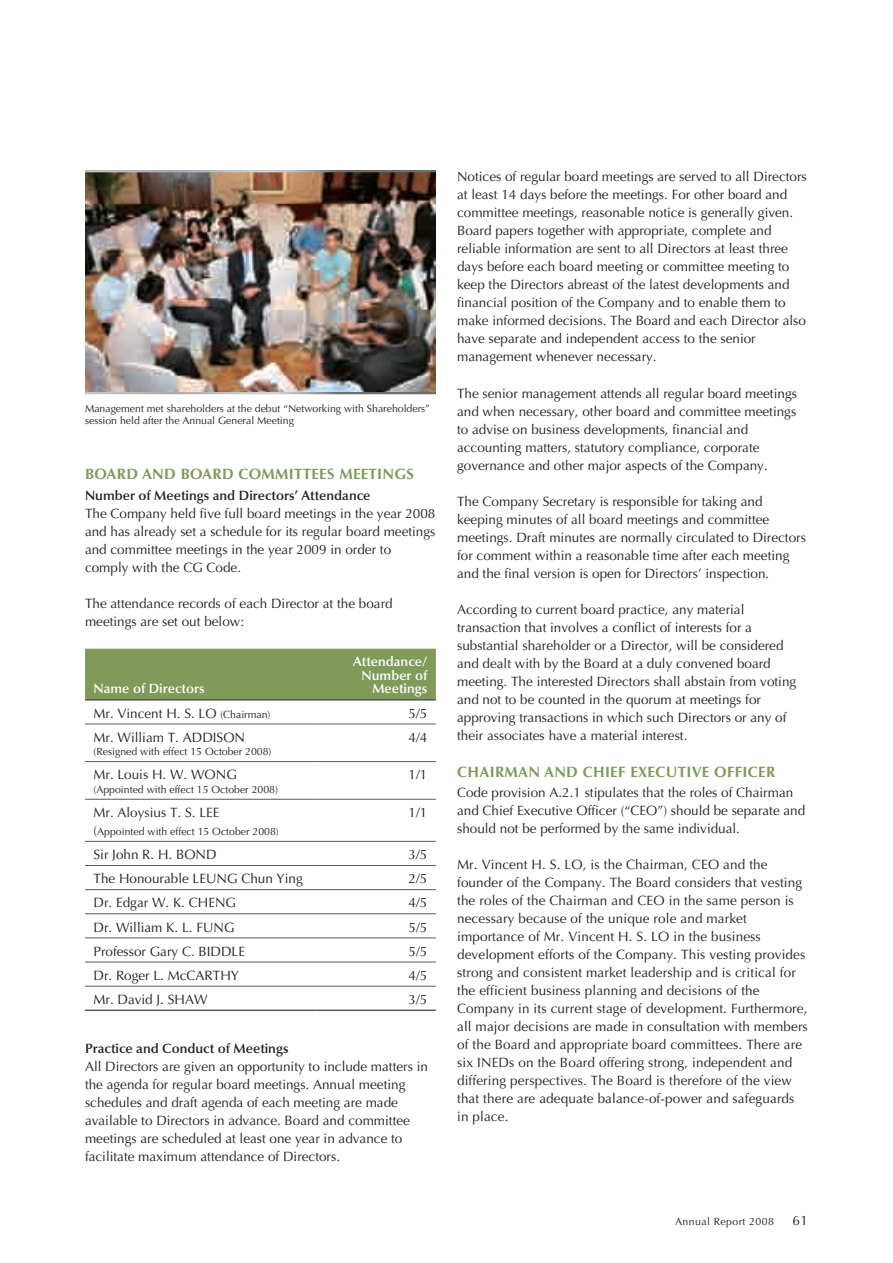
<style>
.page{position:relative;width:893px;height:1263px;background:#fff}
.page>*{position:absolute;margin:0;border:0;box-sizing:border-box;transform-origin:0 0}
.t1{font:700 15px "Optima";letter-spacing:.02em;color:#809a5a}
.t2{font:13.5px/18px "Optima";color:#231f20}
.t3{font:600 13.5px "Optima";color:#231f20}
.t4{font:600 13.5px/13.5px "Optima";color:#fff;text-align:right}
.t5{font:10.5px/12px "Optima";color:#231f20}
.t6{font:10.5px "Optima";letter-spacing:.04em;color:#231f20}
.s1{font-size:10.5px}
.s2{font-size:13.5px}
</style>
<div class="page">
<img style="left:85px;top:172px;width:351px;height:220px">
<div style="left:85px;top:649px;width:351px;height:50px;background:#809a5a"></div>
<hr style="left:85px;top:699px;width:232px;height:1px;background:#57585a">
<hr style="left:317px;top:699px;width:119px;height:1px;background:#57585a">
<hr style="left:85px;top:1009px;width:232px;height:2px;background:#57585a">
<hr style="left:317px;top:1009px;width:119px;height:2px;background:#57585a">
<hr style="left:85px;top:724px;width:232px;height:1px;background:#57585a">
<hr style="left:317px;top:724px;width:119px;height:1px;background:#57585a">
<hr style="left:85px;top:761px;width:232px;height:1px;background:#57585a">
<hr style="left:317px;top:761px;width:119px;height:1px;background:#57585a">
<hr style="left:85px;top:799px;width:232px;height:1px;background:#57585a">
<hr style="left:317px;top:799px;width:119px;height:1px;background:#57585a">
<hr style="left:85px;top:841px;width:232px;height:1px;background:#57585a">
<hr style="left:317px;top:841px;width:119px;height:1px;background:#57585a">
<hr style="left:85px;top:865px;width:232px;height:1px;background:#57585a">
<hr style="left:317px;top:865px;width:119px;height:1px;background:#57585a">
<hr style="left:85px;top:889px;width:232px;height:1px;background:#57585a">
<hr style="left:317px;top:889px;width:119px;height:1px;background:#57585a">
<hr style="left:85px;top:913px;width:232px;height:1px;background:#57585a">
<hr style="left:317px;top:913px;width:119px;height:1px;background:#57585a">
<hr style="left:85px;top:937px;width:232px;height:1px;background:#57585a">
<hr style="left:317px;top:937px;width:119px;height:1px;background:#57585a">
<hr style="left:85px;top:962px;width:232px;height:1px;background:#57585a">
<hr style="left:317px;top:962px;width:119px;height:1px;background:#57585a">
<hr style="left:85px;top:986px;width:232px;height:1px;background:#57585a">
<hr style="left:317px;top:986px;width:119px;height:1px;background:#57585a">
<p class="t5" style="left:85px;top:402px;width:346px">Management met shareholders at the debut “Networking with Shareholders” session held after the Annual General Meeting</p>
<p class="t1" style="left:85px;top:465px;width:330px">BOARDAND BOARD COMMITTEES MEETI NGS</p>
<p class="t3" style="left:85px;top:488px;width:287px">Number of Meetings and Directors’ Attendance</p>
<p class="t2" style="left:85px;top:505px;width:352px">The Company held five full board meetings in the year 2008 and has already set a schedule for its regular board meetings and committee meetings in the year 2009 in order to comply with the CG Code.</p>
<p class="t2" style="left:85px;top:595px;width:309px">The attendance records of each Director at the board meetings are set out below:</p>
<p class="t4" style="left:94px;top:682px;width:112px">Name of Directors</p>
<p class="t4" style="left:353px;top:655px;width:76px">Attendance/<br>Number of<br>Meetings</p>
<p class="t2" style="left:94px;top:704px;width:178px">Mr. Vincent H. S. LO <span class="s1">(Chairman)</span></p>
<p class="t2" style="left:409px;top:704px;width:20px">5/5</p>
<p class="t2" style="left:94px;top:728px;width:153px">Mr. William T. ADDISON</p>
<p class="t5" style="left:94px;top:746px;width:179px">(Resigned with effect 15 October 2008)</p>
<p class="t2" style="left:409px;top:728px;width:20px">4/4</p>
<p class="t2" style="left:94px;top:766px;width:145px">Mr. Louis H. W. WONG</p>
<p class="t5" style="left:94px;top:783px;width:186px">(Appointed with effect 15 October 2008)</p>
<p class="t2" style="left:94px;top:804px;width:128px">Mr. Aloysius T. S. LEE</p>
<p class="t5" style="left:94px;top:825px;width:187px"><span class="s2">(</span>Appointed with effect 15 October 2008)</p>
<p class="t2" style="left:409px;top:766px;width:20px">1/1</p>
<p class="t2" style="left:409px;top:804px;width:20px">1/1</p>
<p class="t2" style="left:94px;top:846px;width:125px">Sir John R. H. BOND</p>
<p class="t2" style="left:409px;top:846px;width:20px">3/5</p>
<p class="t2" style="left:94px;top:870px;width:211px">The Honourable LEUNG Chun Ying</p>
<p class="t2" style="left:409px;top:870px;width:20px">2/5</p>
<p class="t2" style="left:94px;top:894px;width:144px">Dr. Edgar W. K. CHENG</p>
<p class="t2" style="left:409px;top:894px;width:20px">4/5</p>
<p class="t2" style="left:94px;top:918px;width:143px">Dr. William K. L. FUNG</p>
<p class="t2" style="left:409px;top:918px;width:20px">5/5</p>
<p class="t2" style="left:94px;top:942px;width:153px">Professor Gary C. BIDDLE</p>
<p class="t2" style="left:409px;top:942px;width:20px">5/5</p>
<p class="t2" style="left:94px;top:966px;width:146px">Dr. Roger L. McCARTHY</p>
<p class="t2" style="left:409px;top:966px;width:20px">4/5</p>
<p class="t2" style="left:94px;top:990px;width:116px">Mr. David J. SHAW</p>
<p class="t2" style="left:409px;top:990px;width:20px">3/5</p>
<p class="t3" style="left:85px;top:1040px;width:205px">Practice and Conduct of Meetings</p>
<p class="t2" style="left:85px;top:1057px;width:344px">All Directors are given an opportunity to include matters in the agenda for regular board meetings. Annual meeting schedules and draft agenda of each meeting are made available to Directors in advance. Board and committee meetings are scheduled at least one year in advance to facilitate maximum attendance of Directors.</p>
<p class="t2" style="left:457px;top:168px;width:351px">Notices of regular board meetings are served to all Directors at least 14 days before the meetings. For other board and committee meetings, reasonable notice is generally given.<br>Board papers together with appropriate, complete and reliable information are sent to all Directors at least three days before each board meeting or committee meeting to keep the Directors abreast of the latest developments and financial position of the Company and to enable them to make informed decisions. The Board and each Director also have separate and independent access to the senior management whenever necessary.</p>
<p class="t2" style="left:457px;top:384px;width:341px">The senior management attends all regular board meetings and when necessary, other board and committee meetings to advise on business developments, financial and accounting matters, statutory compliance, corporate governance and other major aspects of the Company.</p>
<p class="t2" style="left:457px;top:492px;width:350px">The Company Secretary is responsible for taking and keeping minutes of all board meetings and committee meetings. Draft minutes are normally circulated to Directors for comment within a reasonable time after each meeting and the final version is open for Directors’ inspection.</p>
<p class="t2" style="left:457px;top:600px;width:341px">According to current board practice, any material transaction that involves a conflict of interests for a substantial shareholder or a Director, will be considered and dealt with by the Board at a duly convened board meeting. The interested Directors shall abstain from voting and not to be counted in the quorum at meetings for approving transactions in which such Directors or any of their associates have a material interest.</p>
<p class="t1" style="left:457px;top:763px;width:20px">CHAI</p>
<p class="t1" style="left:495px;top:763px;width:224px">RMAN AND CHI EFEXECUTIVE OFFIC</p>
<p class="t1" style="left:758px;top:763px;width:18px">ER</p>
<p class="t2" style="left:457px;top:784px;width:350px">Code provision A.2.1 stipulates that the roles of Chairman and Chief Executive Officer (“CEO”) should be separate and should not be performed by the same individual.</p>
<p class="t2" style="left:457px;top:856px;width:352px">Mr. Vincent H. S. LO, is the Chairman, CEO and the founder of the Company. The Board considers that vesting the roles of the Chairman and CEO in the same person is necessary because of the unique role and market importance of Mr. Vincent H. S. LO in the business development efforts of the Company. This vesting provides strong and consistent market leadership and is critical for the efficient business planning and decisions of the Company in its current stage of development. Furthermore, all major decisions are made in consultation with members of the Board and appropriate board committees. There are six INEDs on the Board offering strong, independent and differing perspectives. The Board is therefore of the view that there are adequate balance-of-power and safeguards in place.</p>
<p class="t6" style="left:675px;top:1215px;width:100px">Annual Report 2008</p>
<p class="t2" style="left:792px;top:1211px;width:17px">61</p>
</div>
